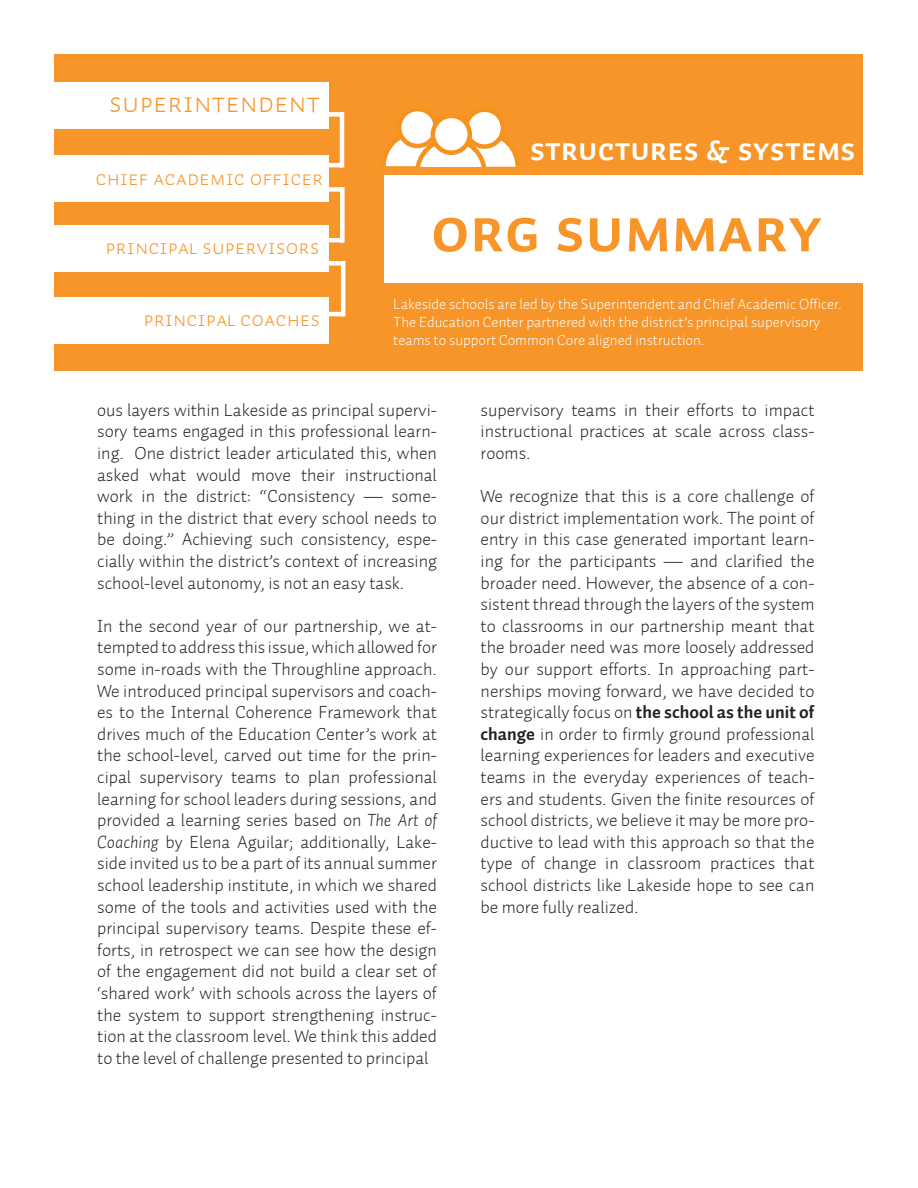
<style>
.page{position:relative;width:918px;height:1188px;background:#fff}
.page>*{position:absolute;margin:0;border:0;box-sizing:border-box;transform-origin:0 0}
.t1{font:63px "Auto 1 Bold Sm Cp";color:#f79529}
.t2{font:31.5px "Auto 1 Bold Sm Cp";color:#fff}
.t3{font:28.5px "Auto 1 Light Sm Cp";color:#f79529}
.t4{font:21px "Auto 1 Light Sm Cp";color:#f79529}
.t5{font:300 18px/21.6px "Auto 1";color:#231f20;text-align:justify}
.t6{font:300 15px/18px "Auto 1";color:#fff}
.s1{font-style:italic}
.s2{font-weight:700}
</style>
<div class="page">
<div style="left:54px;top:54px;width:808px;height:316px;background:#f79529"></div>
<svg style="left:399px;top:109px;width:37px;height:37px"></svg>
<div style="left:397px;top:107px;width:41px;height:41px;border:4px solid #f7931d;border-radius:50%"></div>
<svg style="left:466px;top:110px;width:37px;height:37px"></svg>
<div style="left:464px;top:107px;width:41px;height:42px;border:4px solid #f7931d;border-radius:50%"></div>
<svg style="left:382px;top:128px;width:138px;height:39px"></svg>
<svg style="left:433px;top:116px;width:37px;height:37px"></svg>
<div style="left:431px;top:114px;width:41px;height:41px;border:4px solid #f7931d;border-radius:50%"></div>
<div style="left:54px;top:82px;width:275px;height:47px;background:#fff"></div>
<div style="left:54px;top:155px;width:275px;height:47px;background:#fff"></div>
<div style="left:54px;top:225px;width:275px;height:47px;background:#fff"></div>
<div style="left:54px;top:297px;width:275px;height:47px;background:#fff"></div>
<div style="left:340px;top:187px;width:5px;height:55px;background:#fff"></div>
<div style="left:327px;top:187px;width:15px;height:5px;background:#fff"></div>
<hr style="left:329px;top:238px;width:15px;height:4px;background:#fff">
<hr style="left:341px;top:261px;width:4px;height:55px;background:#fff">
<div style="left:328px;top:261px;width:15px;height:5px;background:#fff"></div>
<hr style="left:328px;top:312px;width:15px;height:4px;background:#fff">
<hr style="left:340px;top:112px;width:4px;height:55px;background:#fff">
<div style="left:327px;top:112px;width:15px;height:5px;background:#fff"></div>
<hr style="left:327px;top:163px;width:15px;height:4px;background:#fff">
<div style="left:384px;top:175px;width:478px;height:108px;background:#fff"></div>
<h3 class="t3" style="left:109px;top:86px;width:213px">Superintendent</h3>
<p class="t4" style="left:96px;top:166px;width:229px">Chief Academic Officer</p>
<p class="t4" style="left:105px;top:235px;width:216px">Principal Supervisors</p>
<p class="t4" style="left:143px;top:307px;width:178px">Principal Coaches</p>
<h2 class="t2" style="left:530px;top:132px;width:327px">Structures &amp; systems</h2>
<h1 class="t1" style="left:431px;top:194px;width:393px">Org SUmmary</h1>
<p class="t6" style="left:393px;top:295px;width:450px">Lakeside schools are led by the Superintendent and Chief Academic Officer.<br>The Education Center partnered with the district’s principal supervisory teams to support Common Core aligned instruction.</p>
<p class="t5" style="left:97px;top:399px;width:341px">ous layers within Lakeside as principal supervi&shy;sory teams engaged in this professional learn&shy;ing. One district leader articulated this, when asked what would move their instructional work in the district: “Consistency — some&shy;thing in the district that every school needs to be doing.” Achieving such consistency, espe&shy;cially within the district’s context of increasing school-level autonomy, is not an easy task.</p>
<p class="t5" style="left:97px;top:615px;width:341px">In the second year of our partnership, we at&shy;tempted to address this issue, which allowed for some in-roads with the Throughline approach.<br>We introduced principal supervisors and coach&shy;es to the Internal Coherence Framework that drives much of the Education Center’s work at the school-level, carved out time for the prin&shy;cipal supervisory teams to plan professional learning for school leaders during sessions, and provided a learning series based on <span class="s1">The Art of Coaching</span> by Elena Aguilar; additionally, Lake&shy;side invited us to be a part of its annual summer school leadership institute, in which we shared some of the tools and activities used with the principal supervisory teams. Despite these ef&shy;forts, in retrospect we can see how the design of the engagement did not build a clear set of ‘shared work’ with schools across the layers of the system to support strengthening instruc&shy;tion at the classroom level. We think this added to the level of challenge presented to principal</p>
<p class="t5" style="left:481px;top:399px;width:335px">supervisory teams in their efforts to impact instructional practices at scale across class&shy;rooms.</p>
<p class="t5" style="left:481px;top:485px;width:335px">We recognize that this is a core challenge of our district implementation work. The point of entry in this case generated important learn&shy;ing for the participants — and clarified the broader need. However, the absence of a con&shy;sistent thread through the layers of the system to classrooms in our partnership meant that the broader need was more loosely addressed by our support efforts. In approaching part&shy;nerships moving forward, we have decided to strategically focus on <span class="s2">the school as the unit of change</span> in order to firmly ground professional learning experiences for leaders and executive teams in the everyday experiences of teach&shy;ers and students. Given the finite resources of school districts, we believe it may be more pro&shy;ductive to lead with this approach so that the type of change in classroom practices that school districts like Lakeside hope to see can be more fully realized.</p>
</div>
